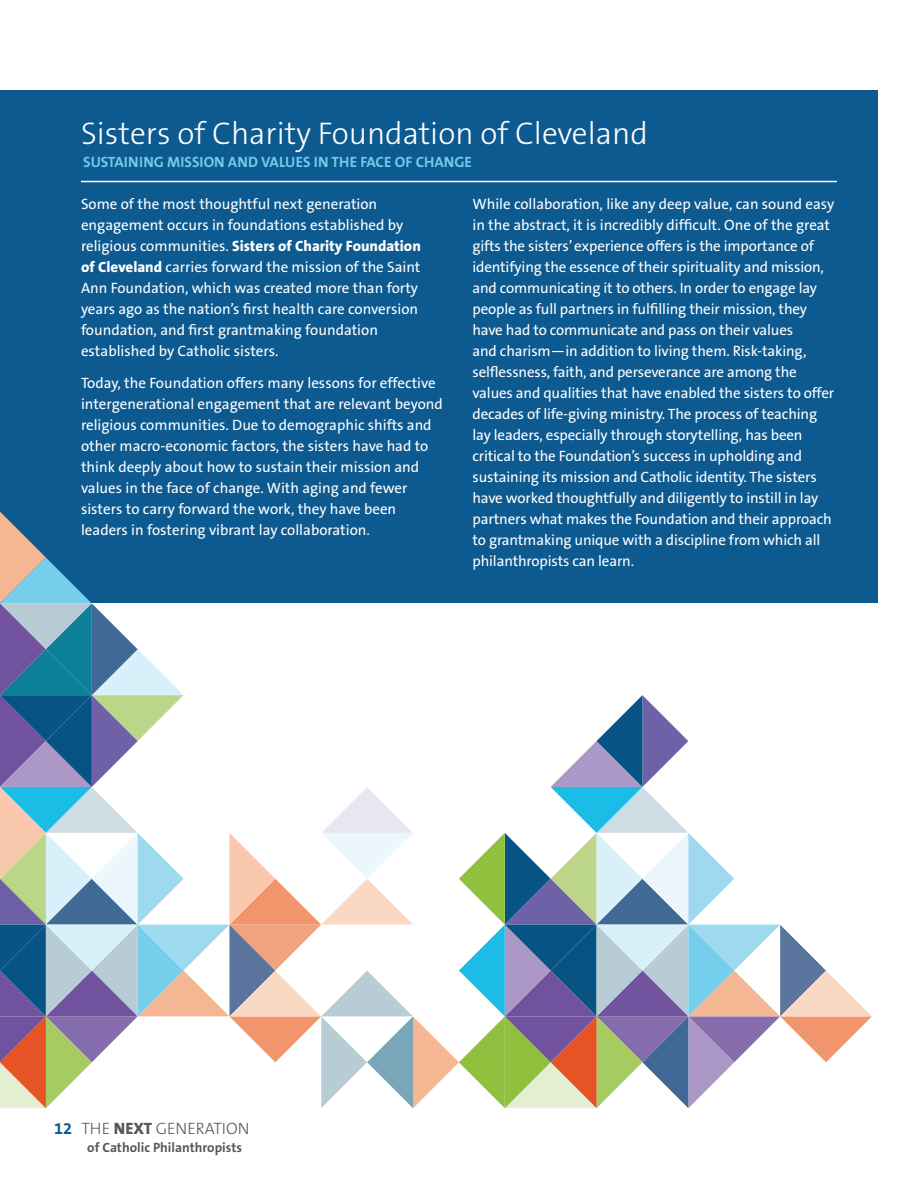
<style>
.page{position:relative;width:918px;height:1188px;background:#fff}
.page>*{position:absolute;margin:0;border:0;box-sizing:border-box;transform-origin:0 0}
.t1{font:300 31.5px "The Sans B3";color:#fff}
.t2{font:300 16.5px "The Sans B3";color:#57585a}
.t3{font:15px/21px "The Sans B5 Plain";letter-spacing:-.01em;color:#fff}
.t4{font:800 15px "The Sans B8";color:#fff}
.t5{font:700 15px "The Sans B7";color:#6fcbe9}
.t6{font:700 13.5px "The Sans B7";color:#57585a}
.s1{font-family:"The Sans B5 Plain";font-weight:400}
.s2{font-family:"The Sans B8";font-weight:800}
.s3{font-family:"The Sans B7";font-weight:700;color:#0d5a91}
</style>
<div class="page">
<div style="left:0;top:90px;width:878px;height:513px;background:#0d5a91"></div>
<hr style="left:81px;top:181px;width:756px;height:1px;background:#fff">
<svg style="left:0;top:512px;width:872px;height:596px"></svg>
<h1 class="t1" style="left:81px;top:116px;width:568px">Sisters of Charity Foundation of Cleveland</h1>
<p class="t5" style="left:83px;top:154px;width:390px">SUSTAINING MISSION AND VALUES IN THE FACE OF CHANGE</p>
<p class="t3" style="left:81px;top:194px;width:324px">Some of the most thoughtful next generation engagement occurs in foundations established by</p>
<p class="t4" style="left:81px;top:238px;width:341px"><span class="s1">religious communities.</span> Sisters of Charity Foundation</p>
<p class="t3" style="left:81px;top:257px;width:341px"><span class="s2">of Cleveland</span> carries forward the mission of the Saint Ann Foundation, which was created more than forty years ago as the nation’s first health care conversion foundation, and first grantmaking foundation established by Catholic sisters.</p>
<p class="t3" style="left:81px;top:373px;width:363px">Today, the Foundation offers many lessons for effective intergenerational engagement that are relevant beyond religious communities. Due to demographic shifts and other macro-economic factors, the sisters have had to think deeply about how to sustain their mission and values in the face of change. With aging and fewer sisters to carry forward the work, they have been leaders in fostering vibrant lay collaboration.</p>
<p class="t3" style="left:472px;top:194px;width:363px">While collaboration, like any deep value, can sound easy in the abstract, it is incredibly difficult. One of the great gifts the sisters’ experience offers is the importance of identifying the essence of their spirituality and mission, and communicating it to others. In order to engage lay people as full partners in fulfilling their mission, they have had to communicate and pass on their values<br>and charism—in addition to living them. Risk-taking, selflessness, faith, and perseverance are among the values and qualities that have enabled the sisters to offer decades of life-giving ministry. The process of teaching lay leaders, especially through storytelling, has been critical to the Foundation’s success in upholding and sustaining its mission and Catholic identity. The sisters have worked thoughtfully and diligently to instill in lay partners what makes the Foundation and their approach to grantmaking unique with a discipline from which all philanthropists can learn.</p>
<p class="t2" style="left:54px;top:1120px;width:197px"><span class="s3">12</span> THE <span class="s2">NEXT</span> GENERATION</p>
<p class="t6" style="left:87px;top:1140px;width:156px">of Catholic Philanthropists</p>
</div>
